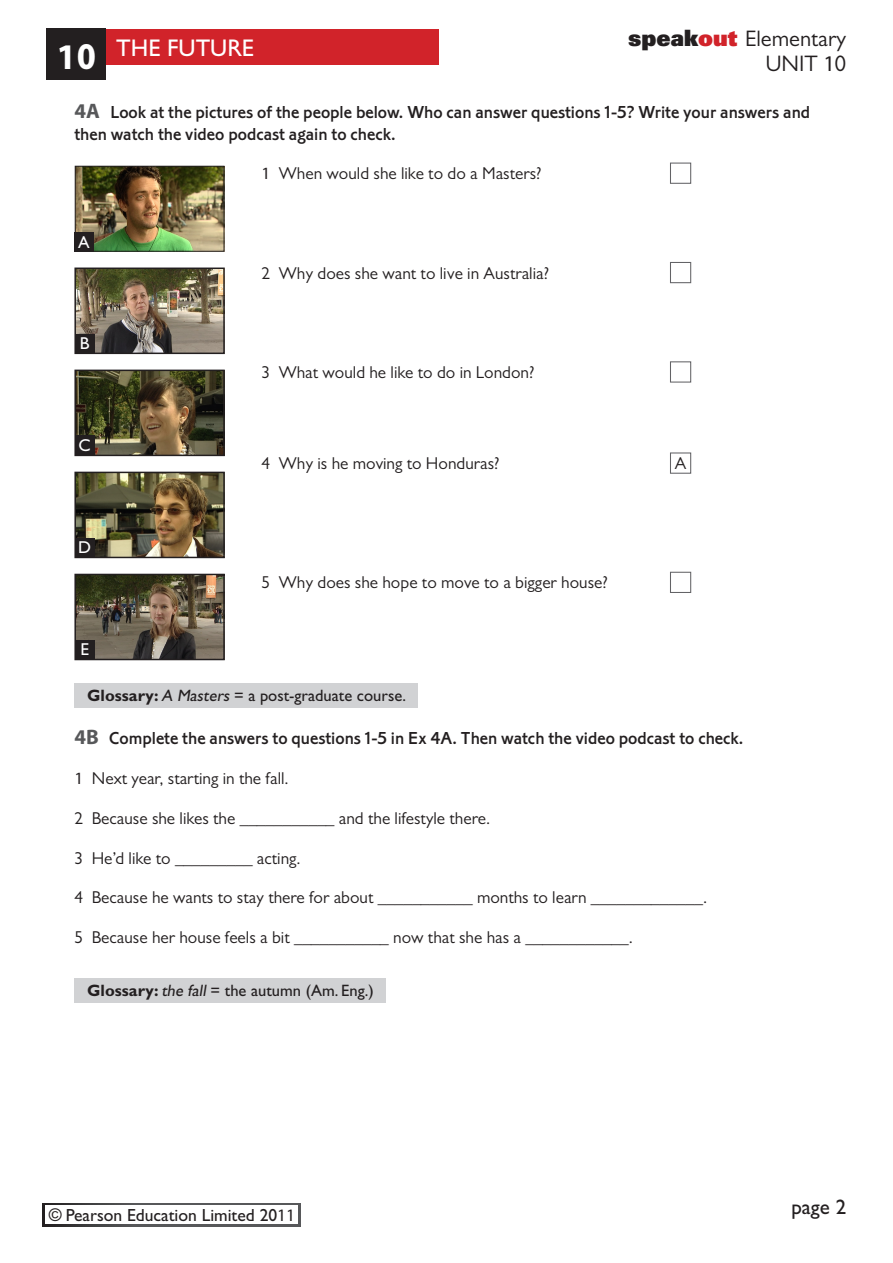
<style>
.page{position:relative;width:893px;height:1263px;background:#fff}
.page>*{position:absolute;margin:0;border:0;box-sizing:border-box;transform-origin:0 0}
.t1{font:700 36.15px "Myriad Pro";color:#fff}
.t2{font:24.15px "Gill Sans";color:#fff}
.t3{font:22.5px "Gill Sans";color:#231f20}
.t4{font:21px "Gill Sans";color:#231f20}
.Rubric{font:18px/21.8px "Corinthian Medium Plain";color:#231f20}
.PC_Copyright{font:17.55px "Gill Sans";color:#231f20}
.Text{font:17.25px "Gill Sans";color:#231f20}
.Text-2{font:17.25px "Gill Sans";color:#fff}
.t5{font:16.5px "Gill Sans";color:#231f20}
.s1{font-family:"Gill Sans"}
.s2{font-family:"Univers LT Std X Black"}
.s3{font-family:"Univers LT Std X Black";color:#d1232a}
.s4{font-family:"Myriad Pro"}
.s5{font-family:"Myriad Pro";font-weight:700;font-size:21px;color:#57585a}
.s6{font-weight:700}
.s7{font-style:italic}
</style>
<div class="page">
<div style="left:47px;top:29px;width:392px;height:36px;background:#d1232a"></div>
<div style="left:47px;top:29px;width:59px;height:51px;background:#231f20"></div>
<svg style="left:43px;top:1203px;width:257px;height:23px"></svg>
<div style="left:45px;top:1205px;width:253px;height:19px;background:#fff"></div>
<div style="left:670px;top:163px;width:21px;height:21px;border:1px solid #636366"></div>
<div style="left:670px;top:262px;width:21px;height:21px;border:1px solid #636366"></div>
<div style="left:670px;top:361px;width:21px;height:22px;border:1px solid #636366"></div>
<div style="left:670px;top:452px;width:21px;height:22px;border:1px solid #636366"></div>
<div style="left:670px;top:572px;width:21px;height:21px;border:1px solid #636366"></div>
<div style="left:74px;top:684px;width:344px;height:24px;background:#d1d2d4"></div>
<div style="left:74px;top:979px;width:312px;height:24px;background:#d1d2d4"></div>
<img style="left:77px;top:168px;width:145px;height:82px">
<div style="left:75px;top:166px;width:149px;height:86px;border:1px solid #231f20"></div>
<img style="left:77px;top:270px;width:145px;height:81px">
<div style="left:74px;top:267px;width:151px;height:87px;border:2px solid #231f20"></div>
<img style="left:77px;top:373px;width:145px;height:80px">
<div style="left:74px;top:370px;width:151px;height:86px;border:2px solid #231f20"></div>
<img style="left:77px;top:475px;width:145px;height:80px">
<div style="left:74px;top:472px;width:151px;height:86px;border:2px solid #231f20"></div>
<img style="left:77px;top:577px;width:145px;height:80px">
<div style="left:74px;top:574px;width:151px;height:86px;border:2px solid #231f20"></div>
<div style="left:74px;top:232px;width:20px;height:19px;background:#231f20"></div>
<div style="left:75px;top:334px;width:19px;height:19px;background:#231f20"></div>
<div style="left:75px;top:435px;width:19px;height:20px;background:#231f20"></div>
<div style="left:75px;top:538px;width:19px;height:19px;background:#231f20"></div>
<div style="left:75px;top:640px;width:19px;height:19px;background:#231f20"></div>
<p class="t1" style="left:56px;top:33px;width:42px">1<span class="s1">0</span></p>
<p class="t2" style="left:116px;top:34px;width:139px">THE FUTURE</p>
<p class="t3" style="left:628px;top:25px;width:219px"><span class="s2">speak</span><span class="s3">out</span> Elementary</p>
<p class="t3" style="left:766px;top:51px;width:82px">UNIT <span class="s4">1</span>0</p>
<p class="Rubric" style="left:74px;top:101px;width:737px"><span class="s5">4A</span> Look at the pictures of the people below. Who can answer questions 1-5? Write your answers and then watch the video podcast again to check.</p>
<p class="Text" style="left:261px;top:164px;width:282px"><span class="s4">1</span> When would she like to do a Masters?</p>
<p class="Text-2" style="left:78px;top:232px;width:13px">A</p>
<p class="Text-2" style="left:80px;top:333px;width:11px">B</p>
<p class="Text-2" style="left:78px;top:435px;width:14px">C</p>
<p class="Text-2" style="left:78px;top:538px;width:14px">D</p>
<p class="Text-2" style="left:80px;top:640px;width:10px">E</p>
<p class="Text" style="left:261px;top:263px;width:289px">2 Why does she want to live in Australia?</p>
<p class="Text" style="left:261px;top:362px;width:274px">3 What would he like to do in London?</p>
<p class="Text" style="left:261px;top:453px;width:240px">4 Why is he moving to Honduras?</p>
<p class="Text" style="left:675px;top:453px;width:13px">A</p>
<p class="Text" style="left:261px;top:573px;width:348px">5 Why does she hope to move to a bigger house?</p>
<p class="t5" style="left:87px;top:686px;width:321px"><span class="s6">Glossary:</span> <span class="s7">A Masters</span> = a post-graduate course.</p>
<p class="Rubric" style="left:74px;top:727px;width:670px"><span class="s5">4B</span> Complete the answers to questions 1-5 in Ex 4A. Then watch the video podcast to check.</p>
<p class="Text" style="left:74px;top:768px;width:216px"><span class="s4">1</span> Next year, starting in the fall.</p>
<p class="Text" style="left:74px;top:808px;width:417px">2 Because she likes the ___________ and the lifestyle there.</p>
<p class="Text" style="left:74px;top:848px;width:228px">3 He’d like to _________ acting.</p>
<p class="Text" style="left:74px;top:888px;width:634px">4 Because he wants to stay there for about ___________ months to learn _____________.</p>
<p class="Text" style="left:74px;top:927px;width:560px">5 Because her house feels a bit ___________ now that she has a ____________.</p>
<p class="t5" style="left:87px;top:981px;width:288px"><span class="s6">Glossary:</span> <span class="s7">the fall</span> = the autumn (Am. Eng.)</p>
<p class="PC_Copyright" style="left:49px;top:1205px;width:248px">© Pearson Education Limited 20<span class="s4">11</span></p>
<p class="t4" style="left:791px;top:1195px;width:56px">page 2</p>
</div>
